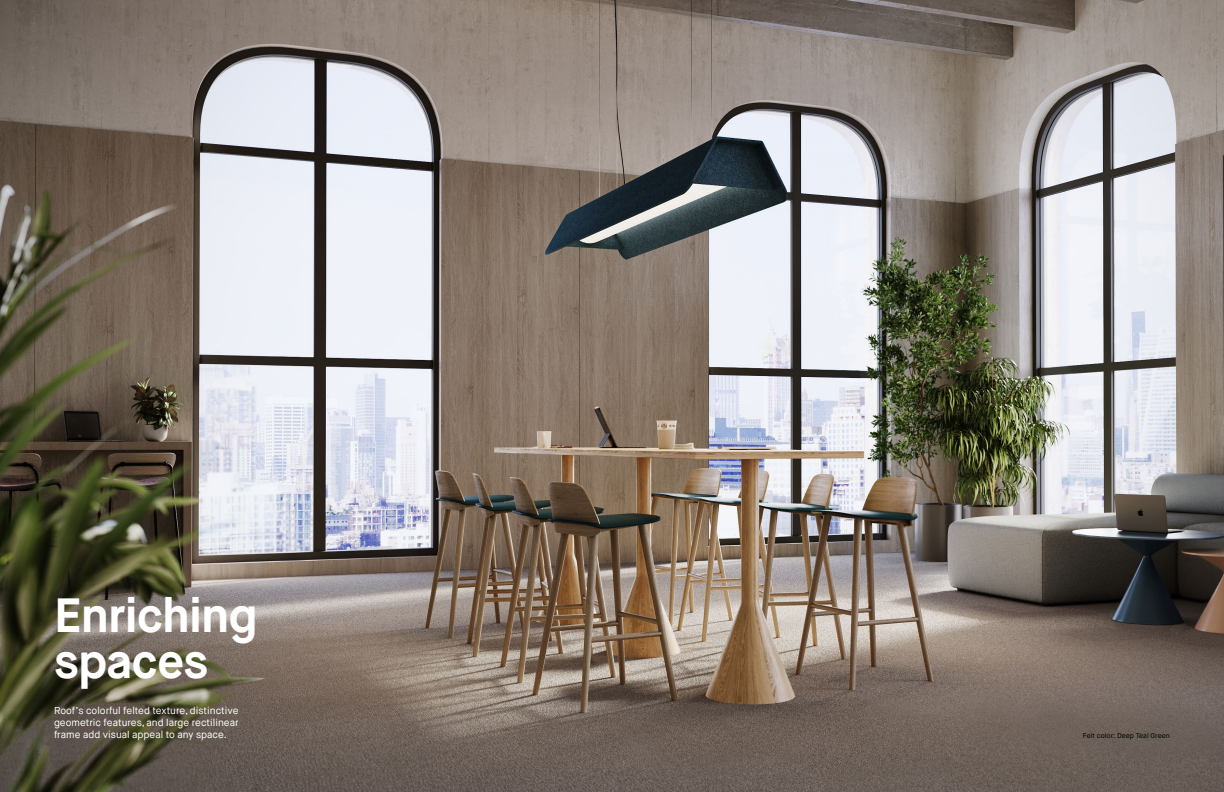
<style>
.page{position:relative;width:1224px;height:792px;background:#fff}
.page>*{position:absolute;margin:0;border:0;box-sizing:border-box;transform-origin:0 0}
.t1{font:700 48px/46px "Maison Neue";letter-spacing:-.015em;color:#fff}
.t2{font:10px/12px "Maison Neue";color:#fff;text-align:justify}
.t3{font:7px "Maison Neue";color:#000}
</style>
<div class="page">
<img style="left:0;top:0;width:1224px;height:792px">
<h1 class="t1" style="left:54px;top:593px;width:205px">Enriching spaces</h1>
<p class="t2" style="left:54px;top:705px;width:186px">Roof’s colorful felted texture, distinctive geometric features, and large rectilinear frame add visual appeal to any space.</p>
<p class="t3" style="left:1083px;top:731px;width:89px">Felt color: Deep Teal Green</p>
</div>
